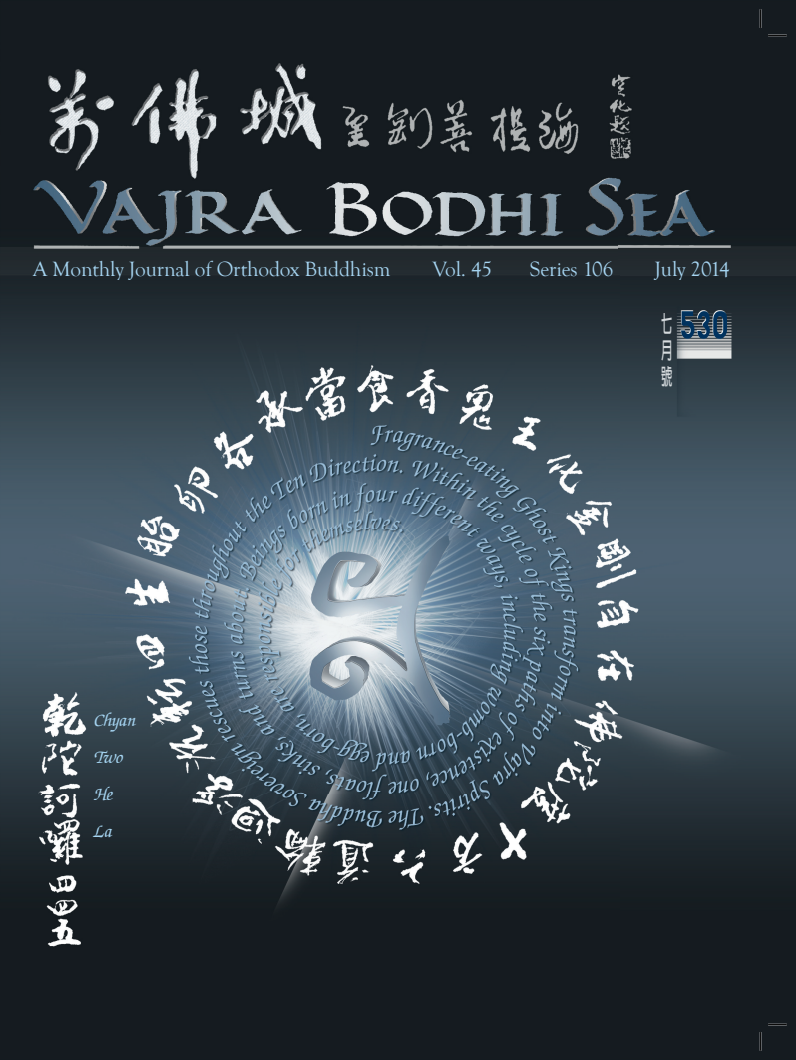
<style>
.page{position:relative;width:796px;height:1060px;background:#fff}
.page>*{position:absolute;margin:0;border:0;box-sizing:border-box;transform-origin:0 0}
.t1{font:700 22.5px/26.2px "Lin Gothic";color:#d6dbde;text-align:justify;scale:.5 1}
.t2{font:21.25px "Goudy Old Style T";letter-spacing:-.005em;color:#a6d5f2}
.t3{font:italic 18.75px/37px "Zapf Chancery";color:#a6d5f2}
</style>
<div class="page">
<img style="left:0;top:0;width:796px;height:1059px">
<svg style="left:768px;top:35px;width:19px;height:1px"></svg>
<svg style="left:768px;top:1023px;width:19px;height:2px"></svg>
<svg style="left:760px;top:9px;width:1px;height:19px"></svg>
<svg style="left:760px;top:1032px;width:1px;height:18px"></svg>
<svg style="left:0;top:2px;width:1px;height:26px"></svg>
<svg style="left:0;top:1032px;width:1px;height:26px"></svg>
<p class="t2" style="left:33px;top:258px;width:359px">A Monthly Journal of Orthodox Buddhism</p>
<p class="t2" style="left:432px;top:258px;width:61px">Vol. 45</p>
<p class="t2" style="left:530px;top:258px;width:85px">Series 106</p>
<p class="t2" style="left:654px;top:258px;width:77px">July 2014</p>
<p class="t3" style="left:94px;top:702px;width:43px">Chyan<br>Two<br>He<br>La</p>
<p class="t1" style="left:661px;top:311px;width:24px">七月號</p>
</div>
